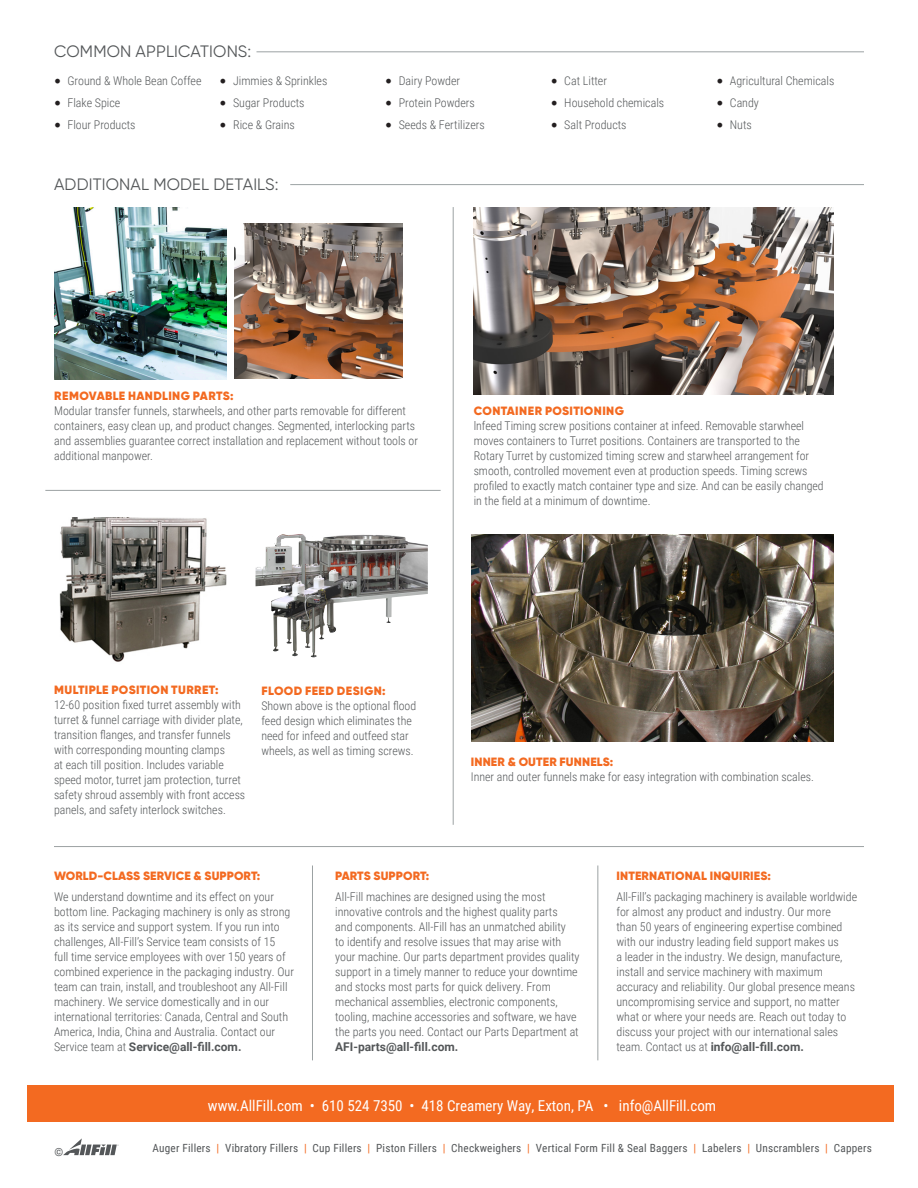
<style>
.page{position:relative;width:918px;height:1188px;background:#fff}
.page>*{position:absolute;margin:0;border:0;box-sizing:border-box;transform-origin:0 0}
.t1{font:16.5px "Gilroy";letter-spacing:.01em;color:#545759}
.t2{font:15px "Roboto Condensed";color:#fff}
.Para_Title{font:300 12px/15px "Roboto Condensed";color:#545759}
.CONTENTS{font:900 12px "Gilroy";letter-spacing:.02em;color:#f36a21}
.t3{font:700 12px "Roboto";color:#545759}
.t4{font:11.25px "Roboto Condensed";letter-spacing:.02em;color:#545759}
.s1{font-family:"Minion Pro";font-weight:400;font-size:18px;color:#231f20}
.s2{font-family:"Gilroy";font-weight:900;color:#f36a21}
.s3{font-family:"Roboto Condensed";font-weight:300}
.s4{color:#f36a21}
</style>
<div class="page">
<div style="left:27px;top:1085px;width:867px;height:37px;background:#f36a21"></div>
<hr style="left:54px;top:846px;width:810px;height:1px;background:#9ca2a3">
<hr style="left:312px;top:865px;width:1px;height:195px;background:#9ca2a3">
<hr style="left:597px;top:865px;width:1px;height:195px;background:#9ca2a3">
<svg style="left:63px;top:1138px;width:56px;height:17px"></svg>
<img style="left:474px;top:207px;width:360px;height:188px">
<hr style="left:290px;top:184px;width:574px;height:1px;background:#9ca2a3">
<hr style="left:256px;top:51px;width:608px;height:1px;background:#9ca2a3">
<img style="left:235px;top:223px;width:168px;height:156px">
<img style="left:54px;top:207px;width:173px;height:172px">
<img style="left:471px;top:534px;width:363px;height:207px">
<img style="left:59px;top:518px;width:168px;height:144px">
<hr style="left:45px;top:490px;width:396px;height:1px;background:#9ca2a3">
<hr style="left:453px;top:207px;width:1px;height:618px;background:#9ca2a3">
<img style="left:256px;top:534px;width:150px;height:118px">
<p class="t1" style="left:54px;top:41px;width:199px">COMMON APPLICATIONS:</p>
<p class="Para_Title" style="left:54px;top:73px;width:149px"><span class="s1">•</span> Ground &amp; Whole Bean Coffee</p>
<p class="Para_Title" style="left:54px;top:95px;width:68px"><span class="s1">•</span> Flake Spice</p>
<p class="Para_Title" style="left:54px;top:117px;width:83px"><span class="s1">•</span> Flour Products</p>
<p class="Para_Title" style="left:220px;top:73px;width:109px"><span class="s1">•</span> Jimmies &amp; Sprinkles</p>
<p class="Para_Title" style="left:220px;top:95px;width:87px"><span class="s1">•</span> Sugar Products</p>
<p class="Para_Title" style="left:220px;top:117px;width:77px"><span class="s1">•</span> Rice &amp; Grains</p>
<p class="t1" style="left:54px;top:174px;width:226px">ADDITIONAL MODEL DETAILS:</p>
<p class="Para_Title" style="left:385px;top:73px;width:76px"><span class="s1">•</span> Dairy Powder</p>
<p class="Para_Title" style="left:385px;top:95px;width:91px"><span class="s1">•</span> Protein Powders</p>
<p class="Para_Title" style="left:385px;top:117px;width:101px"><span class="s1">•</span> Seeds &amp; Fertilizers</p>
<p class="Para_Title" style="left:551px;top:73px;width:58px"><span class="s1">•</span> Cat Litter</p>
<p class="Para_Title" style="left:551px;top:95px;width:115px"><span class="s1">•</span> Household chemicals</p>
<p class="Para_Title" style="left:551px;top:117px;width:77px"><span class="s1">•</span> Salt Products</p>
<p class="Para_Title" style="left:716px;top:73px;width:120px"><span class="s1">•</span> Agricultural Chemicals</p>
<p class="Para_Title" style="left:716px;top:95px;width:44px"><span class="s1">•</span> Candy</p>
<p class="Para_Title" style="left:716px;top:117px;width:37px"><span class="s1">•</span> Nuts</p>
<p class="CONTENTS" style="left:54px;top:388px;width:181px">REMOVABLE HANDLING PARTS:</p>
<p class="Para_Title" style="left:54px;top:403px;width:365px">Modular transfer funnels, starwheels, and other parts removable for different containers, easy clean up, and product changes. Segmented, interlocking parts and assemblies guarantee correct installation and replacement without tools or additional manpower.</p>
<p class="CONTENTS" style="left:474px;top:403px;width:152px">CONTAINER POSITIONING</p>
<p class="Para_Title" style="left:474px;top:418px;width:352px">lnfeed Timing screw positions container at infeed. Removable starwheel moves containers to Turret positions. Containers are transported to the Rotary Turret by customized timing screw and starwheel arrangement for smooth, controlled movement even at production speeds. Timing screws profiled to exactly match container type and size. And can be easily changed in the field at a minimum of downtime.</p>
<p class="CONTENTS" style="left:54px;top:682px;width:166px">MULTIPLE POSITION TURRET:</p>
<p class="Para_Title" style="left:54px;top:697px;width:193px">12-60 position fixed turret assembly with turret &amp; funnel carriage with divider plate, transition flanges, and transfer funnels with corresponding mounting clamps<br>at each till position. Includes variable speed motor, turret jam protection, turret safety shroud assembly with front access panels, and safety interlock switches.</p>
<p class="CONTENTS" style="left:261px;top:683px;width:126px">FLOOD FEED DESIGN:</p>
<p class="Para_Title" style="left:261px;top:698px;width:156px">Shown above is the optional flood feed design which eliminates the need for infeed and outfeed star wheels, as well as timing screws.</p>
<p class="Para_Title" style="left:471px;top:754px;width:345px"><span class="s2">INNER &amp; OUTER FUNNELS:<br></span>Inner and outer funnels make for easy integration with combination scales.</p>
<p class="CONTENTS" style="left:54px;top:868px;width:208px">WORLD-CLASS SERVICE &amp; SUPPORT:</p>
<p class="Para_Title" style="left:54px;top:889px;width:242px">We understand downtime and its effect on your bottom line. Packaging machinery is only as strong as its service and support system. If you run into challenges, All-Fill’s Service team consists of 15<br>full time service employees with over 150 years of combined experience in the packaging industry. Our team can train, install, and troubleshoot any All-Fill machinery. We service domestically and in our international territories: Canada, Central and South America, India, China and Australia. Contact our</p>
<p class="t3" style="left:54px;top:1039px;width:189px"><span class="s3">Service team at</span> Service@all-fill.com.</p>
<p class="CONTENTS" style="left:335px;top:868px;width:96px">PARTS SUPPORT:</p>
<p class="Para_Title" style="left:335px;top:889px;width:246px">All-Fill machines are designed using the most innovative controls and the highest quality parts<br>and components. All-Fill has an unmatched ability<br>to identify and resolve issues that may arise with your machine. Our parts department provides quality support in a timely manner to reduce your downtime and stocks most parts for quick delivery. From mechanical assemblies, electronic components, tooling, machine accessories and software, we have the parts you need. Contact our Parts Department at</p>
<p class="t3" style="left:335px;top:1039px;width:125px">AFI-parts@all-fill.com.</p>
<p class="CONTENTS" style="left:617px;top:868px;width:156px">INTERNATIONAL INQUIRIES:</p>
<p class="Para_Title" style="left:616px;top:889px;width:242px">All-Fill’s packaging machinery is available worldwide for almost any product and industry. Our more<br>than 50 years of engineering expertise combined with our industry leading field support makes us<br>a leader in the industry. We design, manufacture, install and service machinery with maximum accuracy and reliability. Our global presence means uncompromising service and support, no matter what or where your needs are. Reach out today to discuss your project with our international sales</p>
<p class="t3" style="left:616px;top:1039px;width:189px"><span class="s3">team. Contact us at</span> info@all-fill.com.</p>
<p class="t4" style="left:54px;top:1144px;width:10px">©</p>
<p class="t2" style="left:208px;top:1096px;width:510px">www.AllFill.com • 610 524 7350 • 418 Creamery Way, Exton, PA • info@AllFill.com</p>
<p class="t4" style="left:152px;top:1140px;width:721px">Auger Fillers <span class="s4">|</span> Vibratory Fillers <span class="s4">|</span> Cup Fillers <span class="s4">|</span> Piston Fillers <span class="s4">|</span> Checkweighers <span class="s4">|</span> Vertical Form Fill &amp; Seal Baggers <span class="s4">|</span> Labelers <span class="s4">|</span> Unscramblers <span class="s4">|</span> Cappers</p>
</div>
